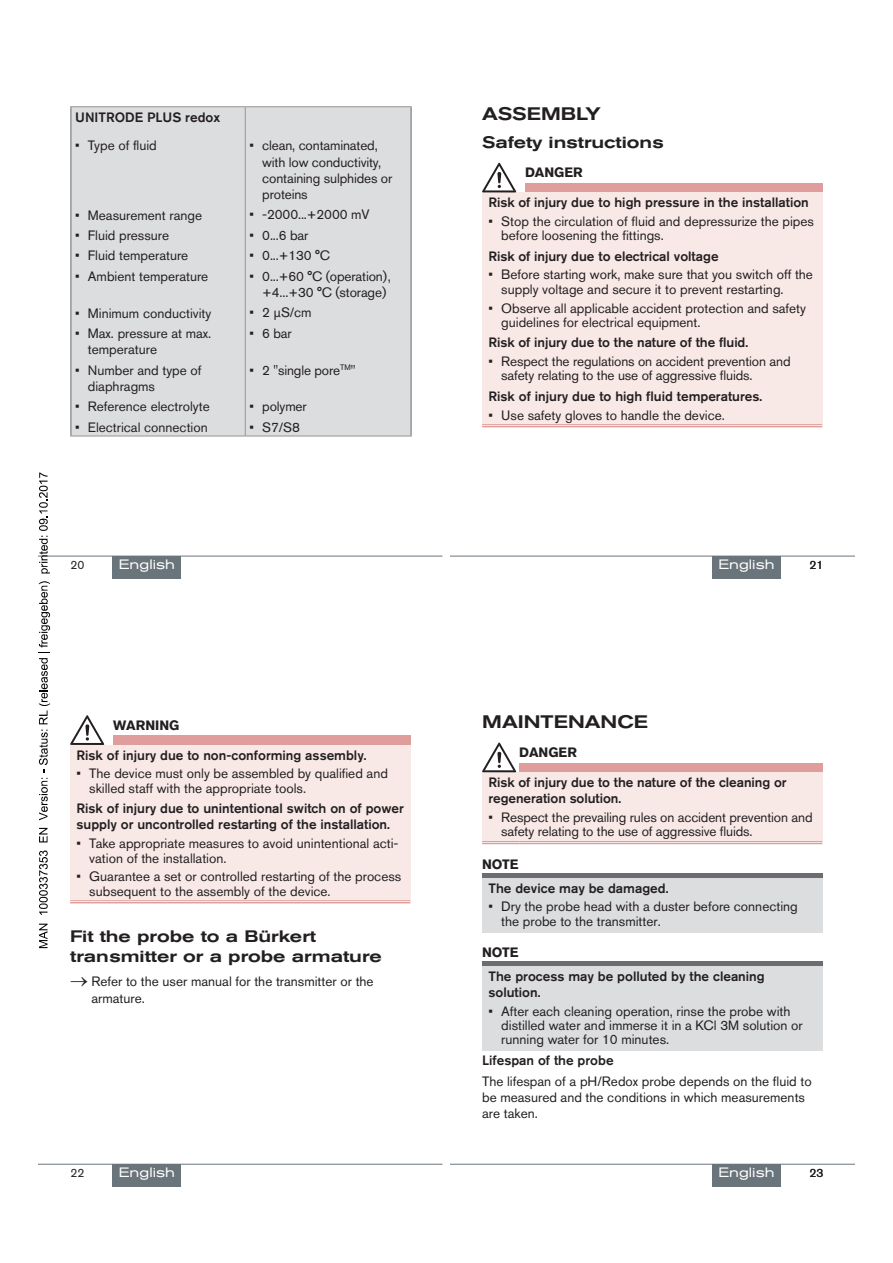
<style>
.page{position:relative;width:893px;height:1263px;background:#fff}
.page>*{position:absolute;margin:0;border:0;box-sizing:border-box;transform-origin:0 0}
.t1{font:500 expanded 18px "Akzidenz Grotesk BQ";color:#231f20}
.t2{font:500 expanded 16.5px/19.8px "Akzidenz Grotesk BQ";color:#231f20}
.t3{font:13.5px/14.4px "Akzidenz Grotesk BQ";color:#231f20}
.t4{font:500 13.5px/16.2px "Akzidenz Grotesk BQ";color:#231f20}
.t5{font:expanded 13.5px "Akzidenz Grotesk BQ";color:#fff}
.t6{font:700 13.5px "Akzidenz Grotesk BQ";color:#231f20}
.t7{font:12px "Akzidenz Grotesk BQ";color:#231f20}
</style>
<div class="page">
<div style="left:72px;top:107px;width:338px;height:329px;background:#dcdddf"></div>
<hr style="left:70px;top:106px;width:175px;height:1px;background:#939598">
<hr style="left:245px;top:106px;width:167px;height:1px;background:#939598">
<hr style="left:245px;top:107px;width:1px;height:329px;background:#939598">
<hr style="left:70px;top:107px;width:2px;height:329px;background:#939598">
<hr style="left:410px;top:107px;width:2px;height:329px;background:#939598">
<hr style="left:70px;top:436px;width:175px;height:1px;background:#939598">
<hr style="left:245px;top:436px;width:167px;height:1px;background:#939598">
<hr style="left:38px;top:556px;width:404px;height:1px;background:#6a747b">
<div style="left:113px;top:556px;width:68px;height:22px;background:#6a747b"></div>
<div style="left:525px;top:183px;width:297px;height:9px;background:#df9e9c"></div>
<div style="left:482px;top:192px;width:340px;height:234px;background:#f8e9e7"></div>
<hr style="left:482px;top:424px;width:43px;height:3px;background:#fff">
<hr style="left:525px;top:424px;width:297px;height:3px;background:#fff">
<hr style="left:482px;top:424px;width:43px;height:1px;background:#df9e9c">
<hr style="left:482px;top:426px;width:43px;height:1px;background:#df9e9c">
<hr style="left:525px;top:424px;width:297px;height:1px;background:#df9e9c">
<hr style="left:525px;top:426px;width:297px;height:1px;background:#df9e9c">
<svg style="left:482px;top:163px;width:34px;height:29px"></svg>
<hr style="left:451px;top:556px;width:404px;height:1px;background:#6a747b">
<div style="left:712px;top:556px;width:68px;height:22px;background:#6a747b"></div>
<div style="left:113px;top:736px;width:297px;height:9px;background:#df9e9c"></div>
<div style="left:70px;top:745px;width:340px;height:157px;background:#f8e9e7"></div>
<hr style="left:70px;top:900px;width:43px;height:3px;background:#fff">
<hr style="left:113px;top:900px;width:297px;height:3px;background:#fff">
<hr style="left:70px;top:900px;width:43px;height:1px;background:#df9e9c">
<hr style="left:70px;top:902px;width:43px;height:1px;background:#df9e9c">
<hr style="left:113px;top:900px;width:297px;height:1px;background:#df9e9c">
<hr style="left:113px;top:902px;width:297px;height:1px;background:#df9e9c">
<svg style="left:70px;top:715px;width:34px;height:30px"></svg>
<hr style="left:38px;top:1164px;width:404px;height:1px;background:#6a747b">
<div style="left:113px;top:1164px;width:68px;height:22px;background:#6a747b"></div>
<div style="left:519px;top:763px;width:303px;height:9px;background:#df9e9c"></div>
<div style="left:482px;top:772px;width:340px;height:71px;background:#f8e9e7"></div>
<hr style="left:482px;top:841px;width:37px;height:3px;background:#fff">
<hr style="left:519px;top:841px;width:303px;height:3px;background:#fff">
<hr style="left:482px;top:841px;width:37px;height:1px;background:#df9e9c">
<hr style="left:482px;top:843px;width:37px;height:1px;background:#df9e9c">
<hr style="left:519px;top:841px;width:303px;height:1px;background:#df9e9c">
<hr style="left:519px;top:843px;width:303px;height:1px;background:#df9e9c">
<svg style="left:482px;top:742px;width:34px;height:30px"></svg>
<div style="left:482px;top:873px;width:340px;height:5px;background:#6c6d70"></div>
<div style="left:482px;top:878px;width:340px;height:54px;background:#dcdddf"></div>
<div style="left:482px;top:961px;width:340px;height:5px;background:#6c6d70"></div>
<div style="left:482px;top:966px;width:340px;height:85px;background:#dcdddf"></div>
<hr style="left:451px;top:1164px;width:404px;height:1px;background:#6a747b">
<div style="left:712px;top:1164px;width:68px;height:22px;background:#6a747b"></div>
<svg style="left:39px;top:924px;width:9px;height:24px"></svg>
<svg style="left:39px;top:850px;width:9px;height:65px"></svg>
<svg style="left:39px;top:828px;width:9px;height:14px"></svg>
<svg style="left:39px;top:581px;width:11px;height:239px"></svg>
<svg style="left:39px;top:472px;width:11px;height:101px"></svg>
<p class="t4" style="left:75px;top:108px;width:147px">UNITRODE PLUS redox</p>
<p class="t3" style="left:75px;top:138px;width:83px">• Type of fluid</p>
<p class="t3" style="left:75px;top:208px;width:128px">• Measurement range</p>
<p class="t3" style="left:75px;top:228px;width:96px">• Fluid pressure</p>
<p class="t3" style="left:75px;top:248px;width:115px">• Fluid temperature</p>
<p class="t3" style="left:75px;top:269px;width:135px">• Ambient temperature</p>
<p class="t3" style="left:75px;top:306px;width:138px">• Minimum conductivity</p>
<p class="t3" style="left:88px;top:325px;width:125px;line-height:16.2px;text-indent:-13px">• Max. pressure at max. temperature</p>
<p class="t3" style="left:88px;top:362px;width:115px;line-height:16.2px;text-indent:-13px">• Number and type of diaphragms</p>
<p class="t3" style="left:75px;top:399px;width:136px">• Reference electrolyte</p>
<p class="t3" style="left:75px;top:420px;width:134px">• Electrical connection</p>
<p class="t3" style="left:262px;top:137px;width:132px;line-height:16.2px;text-indent:-13px">• clean, contaminated, with low conductivity, containing sulphides or proteins</p>
<p class="t3" style="left:249px;top:207px;width:121px">• -2000...+2000 mV</p>
<p class="t3" style="left:249px;top:228px;width:60px">• 0...6 bar</p>
<p class="t3" style="left:249px;top:248px;width:82px">• 0...+130 °C</p>
<p class="t3" style="left:262px;top:268px;width:130px;line-height:16.2px;text-indent:-13px">• 0...+60 °C (operation), +4...+30 °C (storage)</p>
<p class="t3" style="left:249px;top:305px;width:64px">• 2 µS/cm</p>
<p class="t3" style="left:249px;top:326px;width:44px">• 6 bar</p>
<p class="t3" style="left:249px;top:362px;width:107px">• 2 "single pore<sup>TM</sup>"</p>
<p class="t3" style="left:249px;top:399px;width:59px">• polymer</p>
<p class="t3" style="left:249px;top:420px;width:52px">• S7/S8</p>
<h1 class="t1" style="left:482px;top:103px;width:120px">ASSEMBLY</h1>
<p class="t2" style="left:482px;top:133px;width:183px">Safety instructions</p>
<p class="t6" style="left:525px;top:165px;width:59px">DANGER</p>
<p class="t4" style="left:488px;top:194px;width:322px">Risk of injury due to high pressure in the installation</p>
<p class="t3" style="left:501px;top:214px;width:314px;text-indent:-13px">• Stop the circulation of fluid and depressurize the pipes before loosening the fittings.</p>
<p class="t4" style="left:488px;top:248px;width:232px">Risk of injury due to electrical voltage</p>
<p class="t3" style="left:501px;top:267px;width:313px;text-indent:-13px">• Before starting work, make sure that you switch off the supply voltage and secure it to prevent restarting.</p>
<p class="t3" style="left:501px;top:300px;width:306px;text-indent:-13px">• Observe all applicable accident protection and safety guidelines for electrical equipment.</p>
<p class="t4" style="left:488px;top:334px;width:261px">Risk of injury due to the nature of the fluid.</p>
<p class="t3" style="left:501px;top:354px;width:291px;text-indent:-13px">• Respect the regulations on accident prevention and safety relating to the use of aggressive fluids.</p>
<p class="t4" style="left:488px;top:388px;width:275px">Risk of injury due to high fluid temperatures.</p>
<p class="t3" style="left:488px;top:407px;width:238px">• Use safety gloves to handle the device.</p>
<p class="t7" style="left:71px;top:558px;width:15px">20</p>
<p class="t5" style="left:119px;top:557px;width:57px">English</p>
<p class="t5" style="left:718px;top:557px;width:57px">English</p>
<p class="t7" style="left:810px;top:558px;width:15px">21</p>
<p class="t6" style="left:113px;top:717px;width:68px">WARNING</p>
<p class="t4" style="left:77px;top:747px;width:292px">Risk of injury due to non-conforming assembly.</p>
<p class="t3" style="left:89px;top:766px;width:300px;text-indent:-13px">• The device must only be assembled by qualified and skilled staff with the appropriate tools.</p>
<p class="t4" style="left:77px;top:800px;width:329px">Risk of injury due to unintentional switch on of power supply or uncontrolled restarting of the installation.</p>
<p class="t3" style="left:89px;top:836px;width:311px;text-indent:-13px">• Take appropriate measures to avoid unintentional acti&shy;vation of the installation.</p>
<p class="t3" style="left:89px;top:869px;width:313px;text-indent:-13px">• Guarantee a set or controlled restarting of the process subsequent to the assembly of the device.</p>
<p class="t2" style="left:70px;top:926px;width:313px">Fit the probe to a Bürkert transmitter or a probe armature</p>
<p class="t3" style="left:91px;top:973px;width:284px;line-height:16.2px;text-indent:-21px">→ Refer to the user manual for the transmitter or the armature.</p>
<h1 class="t1" style="left:482px;top:711px;width:167px">MAINTENANCE</h1>
<p class="t6" style="left:519px;top:745px;width:59px">DANGER</p>
<p class="t4" style="left:488px;top:774px;width:300px">Risk of injury due to the nature of the cleaning or regeneration solution.</p>
<p class="t3" style="left:501px;top:810px;width:313px;text-indent:-13px">• Respect the prevailing rules on accident prevention and safety relating to the use of aggressive fluids.</p>
<p class="t6" style="left:482px;top:856px;width:38px">NOTE</p>
<p class="t4" style="left:488px;top:880px;width:181px">The device may be damaged.</p>
<p class="t3" style="left:501px;top:899px;width:298px;text-indent:-13px">• Dry the probe head with a duster before connecting the probe to the transmitter.</p>
<p class="t6" style="left:482px;top:944px;width:38px">NOTE</p>
<p class="t4" style="left:488px;top:967px;width:278px">The process may be polluted by the cleaning solution.</p>
<p class="t3" style="left:501px;top:1003px;width:303px;text-indent:-13px">• After each cleaning operation, rinse the probe with distilled water and immerse it in a KCl 3M solution or running water for 10 minutes.</p>
<p class="t4" style="left:482px;top:1052px;width:133px">Lifespan of the probe</p>
<p class="t3" style="left:482px;top:1073px;width:331px;line-height:16.2px">The lifespan of a pH/Redox probe depends on the fluid to be measured and the conditions in which measurements are taken.</p>
<p class="t7" style="left:71px;top:1166px;width:15px">22</p>
<p class="t5" style="left:119px;top:1165px;width:57px">English</p>
<p class="t5" style="left:718px;top:1165px;width:57px">English</p>
<p class="t7" style="left:810px;top:1166px;width:15px">23</p>
</div>
